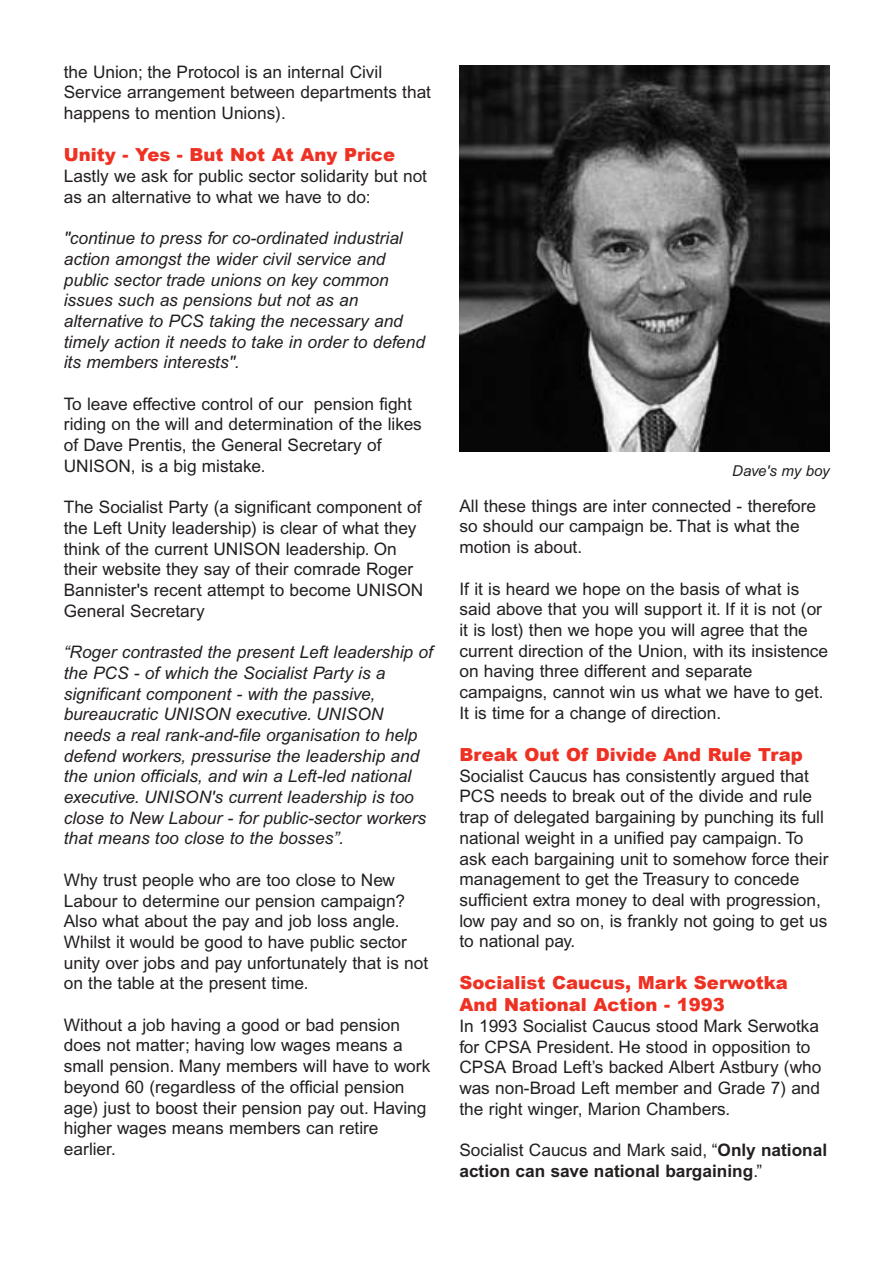
<style>
.page{position:relative;width:893px;height:1263px;background:#fff}
.page>*{position:absolute;margin:0;border:0;box-sizing:border-box;transform-origin:0 0}
.t1{font:900 18px/21.6px "Arial";color:#ee3123}
.t2{font:17.25px/20.7px "Arial";color:#231f1f}
.t3{font:italic 17.25px/20.7px "Arial";color:#231f1f}
.t4{font:700 17.25px/20.7px "Arial";color:#231f1f}
.t5{font:italic 15px "Arial";letter-spacing:-.015em;color:#231f1f}
.s1{font-weight:400}
</style>
<div class="page">
<img style="left:459px;top:65px;width:370px;height:387px">
<p class="t2" style="left:64px;top:63px;width:369px">the Union; the Protocol is an internal Civil<br>Service arrangement between departments that happens to mention Unions).</p>
<p class="t1" style="left:64px;top:143px;width:333px">Unity - Yes - But Not At Any Price</p>
<p class="t2" style="left:64px;top:167px;width:365px">Lastly we ask for public sector solidarity but not as an alternative to what we have to do:</p>
<p class="t3" style="left:64px;top:229px;width:363px">"continue to press for co-ordinated industrial action amongst the wider civil service and public sector trade unions on key common issues such as pensions but not as an alternative to PCS taking the necessary and timely action it needs to take in order to defend its members interests".</p>
<p class="t2" style="left:64px;top:395px;width:359px">To leave effective control of our pension fight riding on the will and determination of the likes of Dave Prentis, the General Secretary of UNISON, is a big mistake.</p>
<p class="t2" style="left:64px;top:498px;width:361px">The Socialist Party (a significant component of the Left Unity leadership) is clear of what they think of the current UNISON leadership. On their website they say of their comrade Roger Bannister's recent attempt to become UNISON General Secretary</p>
<p class="t3" style="left:64px;top:643px;width:370px">“Roger contrasted the present Left leadership of the PCS - of which the Socialist Party is a significant component - with the passive, bureaucratic UNISON executive. UNISON needs a real rank-and-file organisation to help defend workers, pressurise the leadership and the union officials, and win a Left-led national executive. UNISON's current leadership is too close to New Labour - for public-sector workers that means too close to the bosses”.</p>
<p class="t2" style="left:64px;top:871px;width:366px">Why trust people who are too close to New Labour to determine our pension campaign?<br>Also what about the pay and job loss angle.<br>Whilst it would be good to have public sector unity over jobs and pay unfortunately that is not on the table at the present time.</p>
<p class="t2" style="left:64px;top:1016px;width:368px">Without a job having a good or bad pension does not matter; having low wages means a small pension. Many members will have to work beyond 60 (regardless of the official pension age) just to boost their pension pay out. Having higher wages means members can retire earlier.</p>
<p class="t5" style="left:732px;top:465px;width:99px">Dave's my boy</p>
<p class="t2" style="left:459px;top:497px;width:358px">All these things are inter connected - therefore so should our campaign be. That is what the motion is about.</p>
<p class="t2" style="left:459px;top:580px;width:370px">If it is heard we hope on the basis of what is said above that you will support it. If it is not (or it is lost) then we hope you will agree that the current direction of the Union, with its insistence on having three different and separate campaigns, cannot win us what we have to get.<br>It is time for a change of direction.</p>
<p class="t1" style="left:459px;top:743px;width:345px">Break Out Of Divide And Rule Trap</p>
<p class="t2" style="left:459px;top:767px;width:370px">Socialist Caucus has consistently argued that PCS needs to break out of the divide and rule trap of delegated bargaining by punching its full national weight in a unified pay campaign. To ask each bargaining unit to somehow force their management to get the Treasury to concede sufficient extra money to deal with progression, low pay and so on, is frankly not going to get us to national pay.</p>
<p class="t1" style="left:459px;top:971px;width:330px">Socialist Caucus, Mark Serwotka<br>And National Action - 1993</p>
<p class="t2" style="left:459px;top:1017px;width:363px">In 1993 Socialist Caucus stood Mark Serwotka for CPSA President. He stood in opposition to CPSA Broad Left’s backed Albert Astbury (who was non-Broad Left member and Grade 7) and the right winger, Marion Chambers.</p>
<p class="t4" style="left:459px;top:1141px;width:369px"><span class="s1">Socialist Caucus and Mark said, “</span>Only national action can save national bargaining<span class="s1">.”</span></p>
</div>
